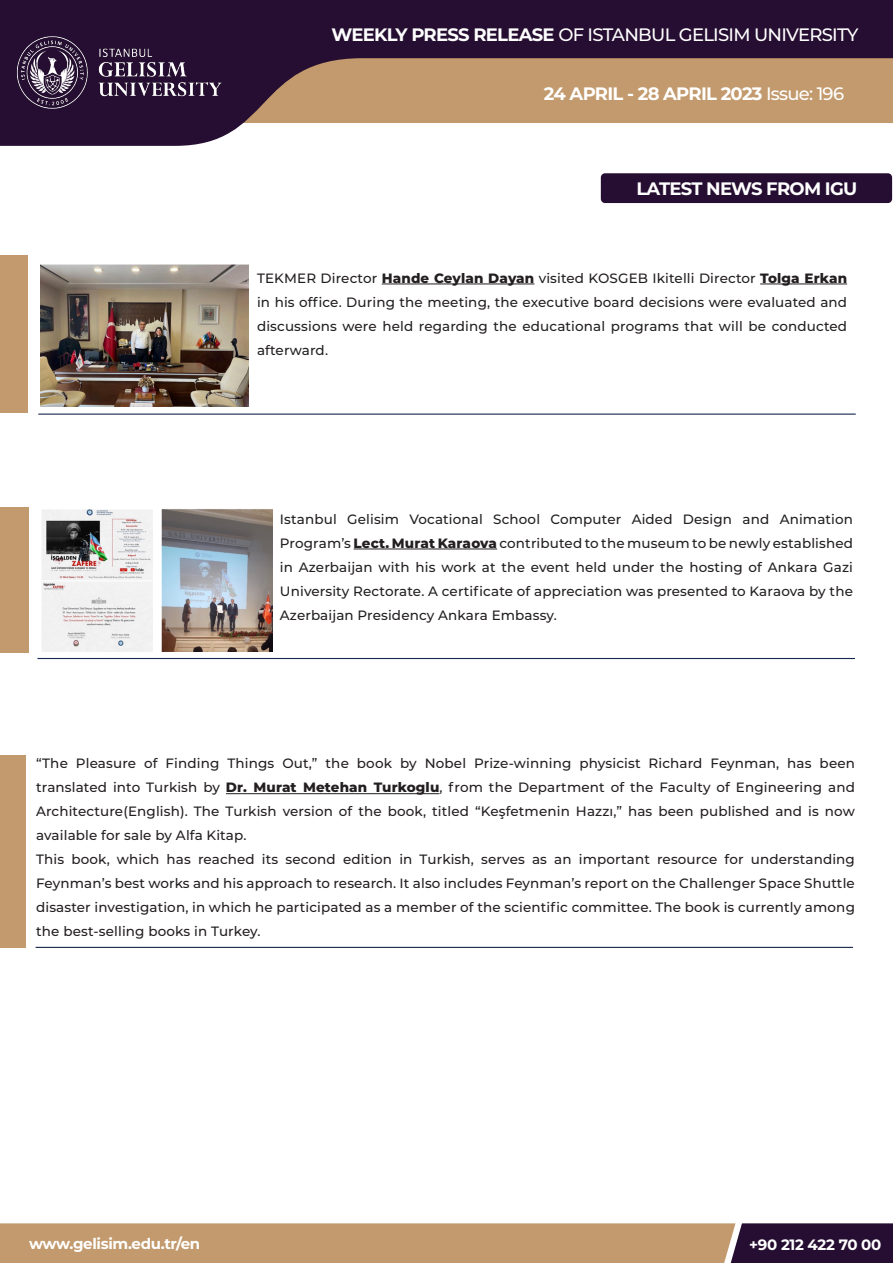
<style>
.page{position:relative;width:893px;height:1263px;background:#fff}
.page>*{position:absolute;margin:0;border:0;box-sizing:border-box;transform-origin:0 0}
.t1{font:500 18px "Montserrat";letter-spacing:-.04em;color:#fff}
.t2{font:700 18px "Montserrat";letter-spacing:-.04em;color:#fff}
.t3{font:700 15px "Montserrat";letter-spacing:-.02em;color:#fff}
.t4{font:500 13.5px/24px "Montserrat";letter-spacing:.01em;color:#231f20;text-align:justify}
.s1{font-weight:700}
.s2{font-weight:500}
.s3{font-weight:800}
</style>
<div class="page">
<svg style="left:0;top:0;width:893px;height:146px;background:#7a6062"></svg>
<svg style="left:0;top:1223px;width:893px;height:40px;background:#a78364"></svg>
<img style="left:3px;top:32px;width:233px;height:81px">
<div style="left:601px;top:173px;width:291px;height:30px;background:#250e31;border-radius:4px"></div>
<div style="left:0;top:255px;width:27px;height:158px;background:#c29a6d"></div>
<div style="left:0;top:507px;width:28px;height:146px;background:#c29a6d"></div>
<hr style="left:38px;top:414px;width:818px;height:1px;background:#17284e">
<hr style="left:37px;top:658px;width:818px;height:1px;background:#17284e">
<hr style="left:382px;top:284px;width:152px;height:1px;background:#231f20">
<hr style="left:760px;top:284px;width:87px;height:1px;background:#231f20">
<hr style="left:354px;top:549px;width:143px;height:1px;background:#231f20">
<div style="left:0;top:755px;width:25px;height:193px;background:#c29a6d"></div>
<hr style="left:36px;top:947px;width:817px;height:1px;background:#17284e">
<hr style="left:226px;top:793px;width:213px;height:1px;background:#231f20">
<img style="left:41px;top:264px;width:208px;height:142px">
<img style="left:42px;top:509px;width:110px;height:143px">
<img style="left:162px;top:509px;width:110px;height:143px">
<p class="t1" style="left:331px;top:22px;width:528px"><span class="s1">WEEKLY PRESS RELEASE</span> OF ISTANBUL GELISIM UNIVERSITY</p>
<p class="t2" style="left:544px;top:81px;width:302px">24 APRIL - 28 APRIL 2023 <span class="s2">Issue: 196</span></p>
<p class="t2" style="left:636px;top:176px;width:223px">LATEST NEWS FROM IGU</p>
<p class="t4" style="left:257px;top:265px;width:592px">TEKMER Director <span class="s3">Hande Ceylan Dayan</span> visited KOSGEB Ikitelli Director <span class="s3">Tolga Erkan </span>in his office. During the meeting, the executive board decisions were evaluated and discussions were held regarding the educational programs that will be conducted afterward.</p>
<p class="t4" style="left:280px;top:506px;width:575px">Istanbul Gelisim Vocational School Computer Aided Design and Animation Program’s <span class="s3">Lect. Murat Karaova</span> contributed to the museum to be newly established in Azerbaijan with his work at the event held under the hosting of Ankara Gazi University Rectorate. A certificate of appreciation was presented to Karaova by the Azerbaijan Presidency Ankara Embassy.</p>
<p class="t4" style="left:36px;top:751px;width:820px">“The Pleasure of Finding Things Out,” the book by Nobel Prize-winning physicist Richard Feynman, has been translated into Turkish by <span class="s3">Dr. Murat Metehan Turkoglu</span>, from the Department of the Faculty of Engineering and Architecture(English). The Turkish version of the book, titled “Keşfetmenin Hazzı,” has been published and is now available for sale by Alfa Kitap.</p>
<p class="t4" style="left:36px;top:847px;width:820px">This book, which has reached its second edition in Turkish, serves as an important resource for understanding Feynman’s best works and his approach to research. It also includes Feynman’s report on the Challenger Space Shuttle disaster investigation, in which he participated as a member of the scientific committee. The book is currently among the best-selling books in Turkey.</p>
<p class="t3" style="left:29px;top:1233px;width:173px">www.gelisim.edu.tr/en</p>
<p class="t3" style="left:749px;top:1234px;width:134px">+90 212 422 70 00</p>
</div>
